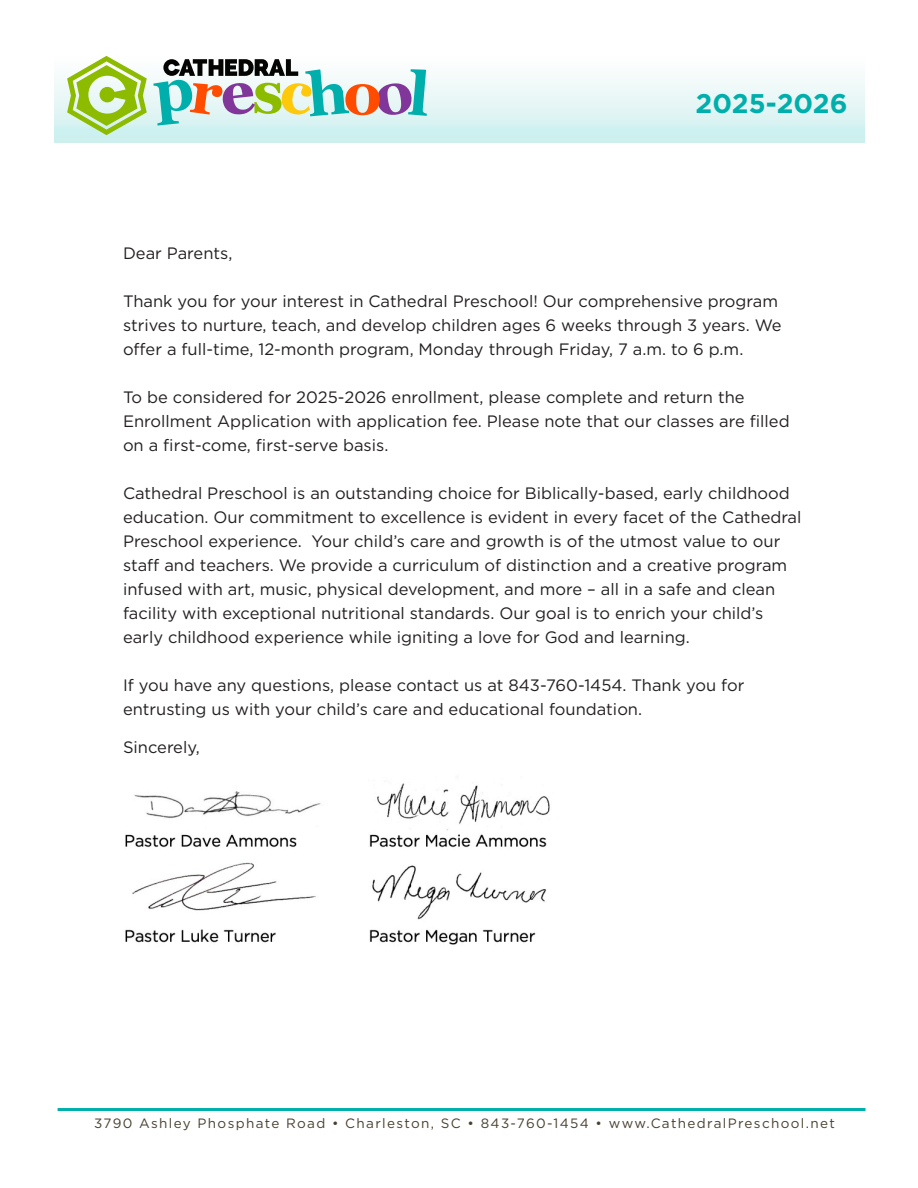
<style>
.page{position:relative;width:918px;height:1188px;background:#fff}
.page>*{position:absolute;margin:0;border:0;box-sizing:border-box;transform-origin:0 0}
.t1{font:700 27px "Gotham";color:#00afab}
.t2{font:16.5px/24px "Gotham";color:#231f20}
.t3{font:13.5px "Gotham";letter-spacing:.1em;color:#48402f}
</style>
<div class="page">
<hr style="left:58px;top:1108px;width:808px;height:3px;background:#00afab">
<div style="left:55px;top:56px;width:810px;height:87px;background:linear-gradient(to bottom,#fffffe,#cbefee)"></div>
<svg style="left:153px;top:59px;width:274px;height:67px"></svg>
<svg style="left:67px;top:56px;width:80px;height:79px"></svg>
<img style="left:125px;top:776px;width:425px;height:169px">
<div style="left:297px;top:834px;width:7px;height:16px;background:#fff"></div>
<p class="t1" style="left:696px;top:86px;width:154px">2025-2026</p>
<p class="t2" style="left:123px;top:240px;width:111px">Dear Parents,</p>
<p class="t2" style="left:123px;top:288px;width:660px">Thank you for your interest in Cathedral Preschool! Our comprehensive program strives to nurture, teach, and develop children ages 6 weeks through 3 years. We offer a full-time, 12-month program, Monday through Friday, 7 a.m. to 6 p.m.</p>
<p class="t2" style="left:123px;top:384px;width:668px">To be considered for 2025-2026 enrollment, please complete and return the<br>Enrollment Application with application fee. Please note that our classes are filled on a first-come, first-serve basis.</p>
<p class="t2" style="left:123px;top:480px;width:680px">Cathedral Preschool is an outstanding choice for Biblically-based, early childhood education. Our commitment to excellence is evident in every facet of the Cathedral Preschool experience. Your child’s care and growth is of the utmost value to our staff and teachers. We provide a curriculum of distinction and a creative program infused with art, music, physical development, and more – all in a safe and clean facility with exceptional nutritional standards. Our goal is to enrich your child’s early childhood experience while igniting a love for God and learning.</p>
<p class="t2" style="left:123px;top:672px;width:623px">If you have any questions, please contact us at 843-760-1454. Thank you for entrusting us with your child’s care and educational foundation.</p>
<p class="t2" style="left:123px;top:734px;width:78px">Sincerely,</p>
<p class="t3" style="left:94px;top:1115px;width:742px">3790 Ashley Phosphate Road • Charleston, SC • 843-760-1454 • www.CathedralPreschool.net</p>
</div>
